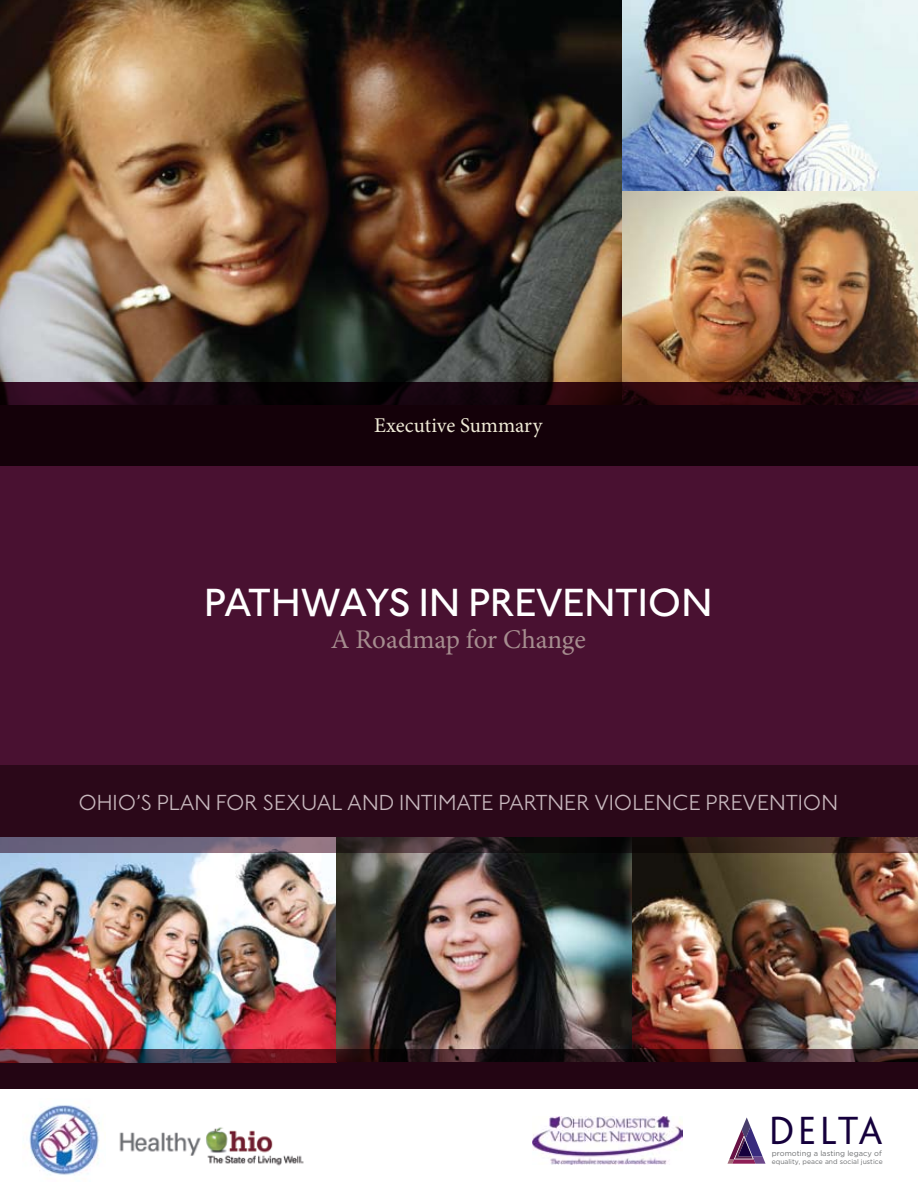
<style>
.page{position:relative;width:918px;height:1188px;background:#fff}
.page>*{position:absolute;margin:0;border:0;box-sizing:border-box;transform-origin:0 0}
.t1{font:500 40.5px "Johnston ITC Std";letter-spacing:-.015em;color:#fff}
.t2{font:34.8px "Penumbra MM 365 0";letter-spacing:.08em;color:#15003c}
.t3{font:27px "Minion Pro";letter-spacing:-.005em;color:#a68d8f}
.t4{font:300 22.5px "Johnston ITC Std";letter-spacing:-.005em;color:#c8b8be}
.t5{font:21px "Minion Pro";color:#f0ebd7}
.t6{font:7.5px "Gotham HTF";color:#6d6f71}
.t7{font:6.75px "Gotham HTF";color:#6d6f71}
</style>
<div class="page">
<div style="left:0;top:0;width:918px;height:1089px;background:#491131"></div>
<img style="left:0;top:853px;width:918px;height:196px">
<img style="left:0;top:0;width:623px;height:382px">
<img style="left:29px;top:1105px;width:71px;height:70px">
<img style="left:532px;top:1116px;width:151px;height:48px">
<img style="left:623px;top:0;width:295px;height:191px">
<img style="left:623px;top:191px;width:295px;height:191px">
<svg style="left:0;top:382px;width:918px;height:84px;background:#16020a"></svg>
<svg style="left:0;top:765px;width:918px;height:88px;background:#301120"></svg>
<svg style="left:0;top:1049px;width:918px;height:40px;background:#2d0d19"></svg>
<svg style="left:727px;top:1117px;width:39px;height:47px"></svg>
<img style="left:119px;top:1127px;width:185px;height:39px">
<p class="t5" style="left:374px;top:412px;width:170px">Executive Summary</p>
<h1 class="t1" style="left:204px;top:578px;width:510px">PATHWAYS IN PREVENTION</h1>
<p class="t3" style="left:331px;top:621px;width:257px">A Roadmap for Change</p>
<p class="t4" style="left:78px;top:789px;width:761px">OHIO’S PLAN FOR SEXUAL AND INTIMATE PARTNER VIOLENCE PREVENTION</p>
<h2 class="t2" style="left:770px;top:1111px;width:114px">DELTA</h2>
<p class="t6" style="left:772px;top:1149px;width:111px">promoting a lasting legacy of</p>
<p class="t7" style="left:772px;top:1157px;width:112px">equality, peace and social justice</p>
</div>
